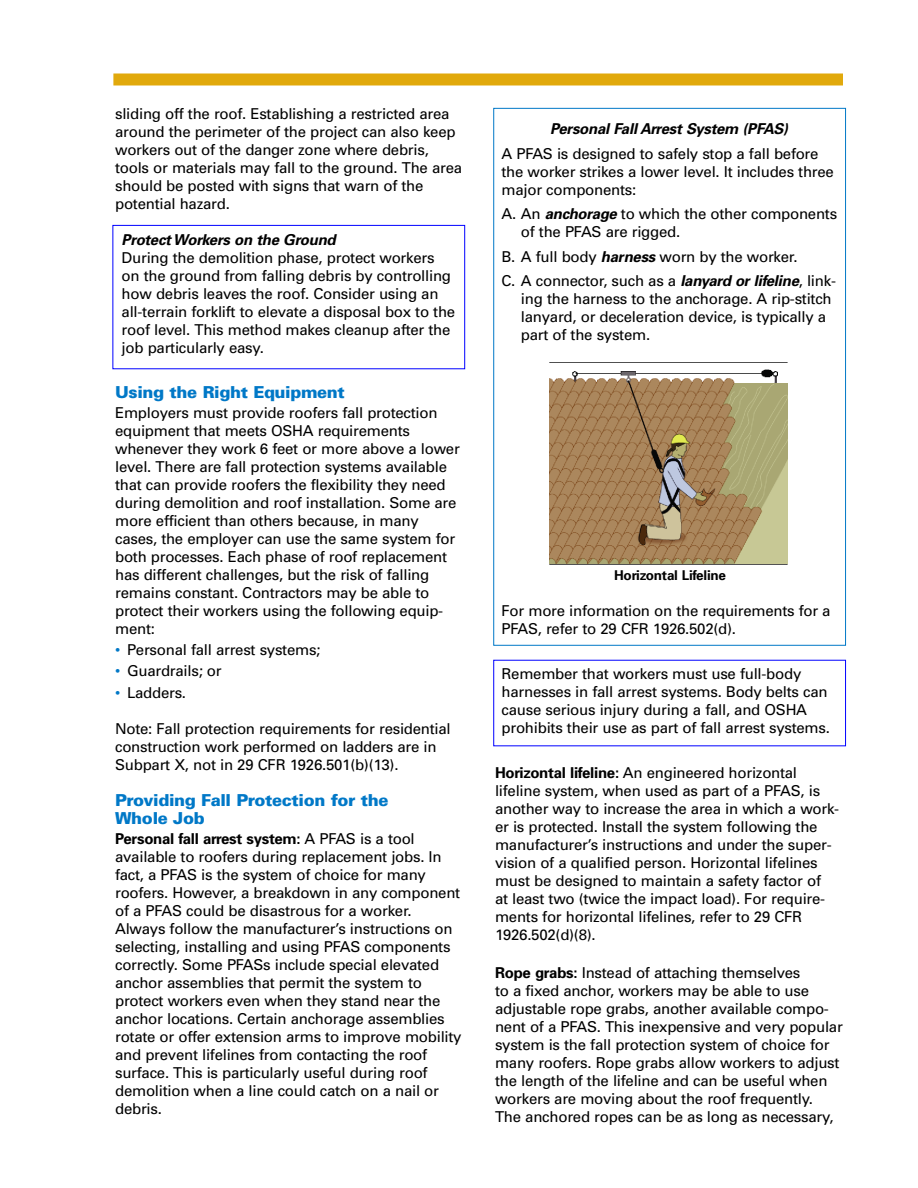
<style>
.page{position:relative;width:918px;height:1188px;background:#fff}
.page>*{position:absolute;margin:0;border:0;box-sizing:border-box;transform-origin:0 0}
.t1{font:900 16.5px/18px "Univers";letter-spacing:-.02em;color:#0078c7}
.t2{font:15px/18px "Univers";letter-spacing:-.015em;color:#000}
.t3{font:italic 700 15px "Univers";letter-spacing:-.015em;color:#000}
.t4{font:700 13.5px "Univers";letter-spacing:-.015em;color:#000}
.s1{color:#0078c7}
.s2{font-weight:700}
.s3{font-weight:700;font-style:italic}
</style>
<div class="page">
<div style="left:113px;top:73px;width:730px;height:12px;background:#e1a90c"></div>
<img style="left:549px;top:369px;width:239px;height:195px">
<div style="left:112px;top:225px;width:353px;height:144px;border:1px solid #00f"></div>
<p class="t2" style="left:115px;top:104px;width:349px">sliding off the roof. Establishing a restricted area around the perimeter of the project can also keep workers out of the danger zone where debris, tools or materials may fall to the ground. The area should be posted with signs that warn of the potential hazard.</p>
<p class="t3" style="left:122px;top:230px;width:216px">Protect Workers on the Ground</p>
<p class="t2" style="left:122px;top:248px;width:335px">During the demolition phase, protect workers on the ground from falling debris by controlling how debris leaves the roof. Consider using an all-terrain forklift to elevate a disposal box to the roof level. This method makes cleanup after the job particularly easy.</p>
<p class="t1" style="left:115px;top:383px;width:231px">Using the Right Equipment</p>
<p class="t2" style="left:115px;top:403px;width:346px">Employers must provide roofers fall protection equipment that meets OSHA requirements whenever they work 6 feet or more above a lower level. There are fall protection systems available that can provide roofers the flexibility they need during demolition and roof installation. Some are more efficient than others because, in many cases, the employer can use the same system for both processes. Each phase of roof replacement has different challenges, but the risk of falling remains constant. Contractors may be able to protect their workers using the following equip&shy;ment:</p>
<p class="t2" style="left:115px;top:641px;width:207px"><span class="s1">•</span> Personal fall arrest systems;</p>
<p class="t2" style="left:115px;top:662px;width:108px"><span class="s1">•</span> Guardrails; or</p>
<p class="t2" style="left:115px;top:683px;width:72px"><span class="s1">•</span> Ladders.</p>
<p class="t2" style="left:115px;top:719px;width:337px">Note: Fall protection requirements for residential construction work performed on ladders are in<br>Subpart X, not in 29 CFR 1926.501(b)(13).</p>
<p class="t1" style="left:115px;top:790px;width:275px">Providing Fall Protection for the<br>Whole Job</p>
<p class="t2" style="left:115px;top:829px;width:348px"><span class="s2">Personal fall arrest system:</span> A PFAS is a tool available to roofers during replacement jobs. In fact, a PFAS is the system of choice for many roofers. However, a breakdown in any component of a PFAS could be disastrous for a worker.<br>Always follow the manufacturer’s instructions on selecting, installing and using PFAS components correctly. Some PFASs include special elevated anchor assemblies that permit the system to protect workers even when they stand near the anchor locations. Certain anchorage assemblies rotate or offer extension arms to improve mobility and prevent lifelines from contacting the roof surface. This is particularly useful during roof demolition when a line could catch on a nail or debris.</p>
<p class="t3" style="left:550px;top:119px;width:240px">Personal Fall Arrest System (PFAS)</p>
<p class="t2" style="left:502px;top:144px;width:334px">A PFAS is designed to safely stop a fall before the worker strikes a lower level. It includes three major components:</p>
<p class="t2" style="left:521px;top:205px;width:318px;text-indent:-19px">A. An <span class="s3">anchorage</span> to which the other components of the PFAS are rigged.</p>
<p class="t2" style="left:502px;top:244px;width:336px;line-height:24.5px">B. A full body <span class="s3">harness</span> worn by the worker.<br>C. A connector, such as a <span class="s3">lanyard or lifeline</span>, link-</p>
<p class="t2" style="left:521px;top:290px;width:312px">ing the harness to the anchorage. A rip-stitch lanyard, or deceleration device, is typically a part of the system.</p>
<p class="t4" style="left:614px;top:567px;width:113px">Horizontal Lifeline</p>
<p class="t2" style="left:502px;top:602px;width:331px">For more information on the requirements for a<br>PFAS, refer to 29 CFR 1926.502(d).</p>
<p class="t2" style="left:502px;top:665px;width:330px">Remember that workers must use full-body harnesses in fall arrest systems. Body belts can cause serious injury during a fall, and OSHA prohibits their use as part of fall arrest systems.</p>
<p class="t2" style="left:495px;top:764px;width:346px"><span class="s2">Horizontal lifeline:</span> An engineered horizontal lifeline system, when used as part of a PFAS, is another way to increase the area in which a work&shy;er is protected. Install the system following the manufacturer’s instructions and under the super&shy;vision of a qualified person. Horizontal lifelines must be designed to maintain a safety factor of<br>at least two (twice the impact load). For require&shy;ments for horizontal lifelines, refer to 29 CFR 1926.502(d)(8).</p>
<p class="t2" style="left:495px;top:964px;width:349px"><span class="s2">Rope grabs:</span> Instead of attaching themselves<br>to a fixed anchor, workers may be able to use adjustable rope grabs, another available compo&shy;nent of a PFAS. This inexpensive and very popular system is the fall protection system of choice for many roofers. Rope grabs allow workers to adjust the length of the lifeline and can be useful when workers are moving about the roof frequently.<br>The anchored ropes can be as long as necessary,</p>
</div>
